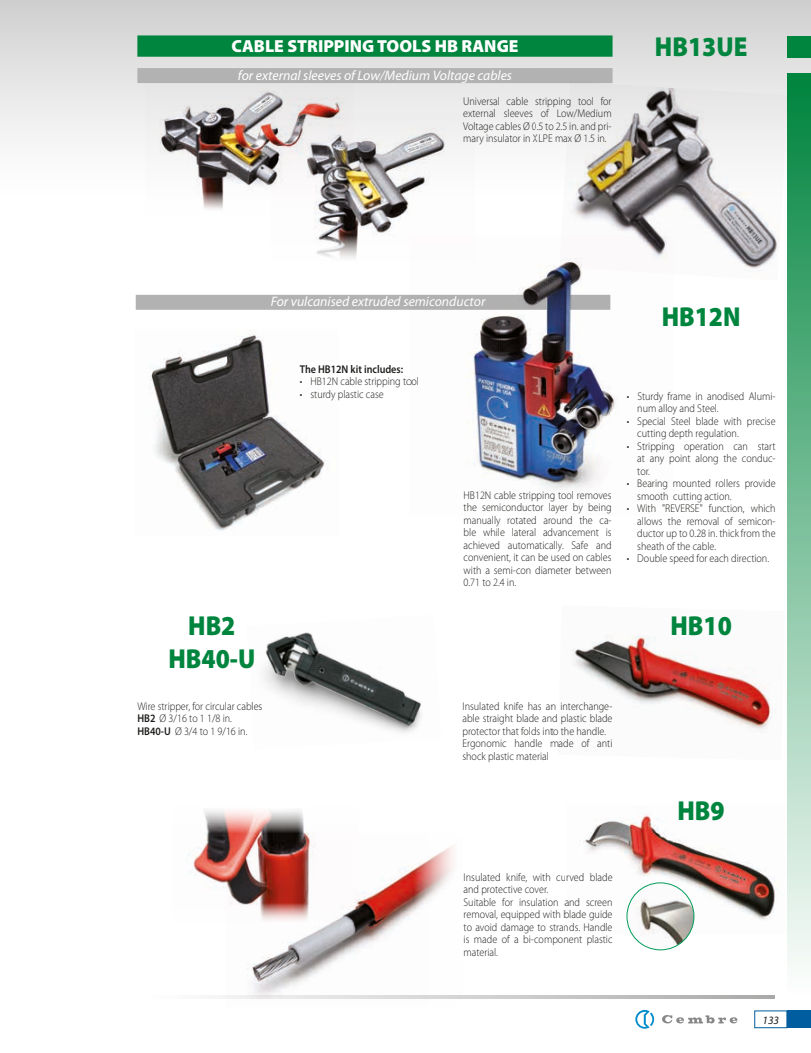
<style>
.page{position:relative;width:811px;height:1053px;background:#fff}
.page>*{position:absolute;margin:0;border:0;box-sizing:border-box;transform-origin:0 0}
.t1{font:900 27.5px/33px "Myriad Pro";color:#00853e;text-align:center;scale:.9 1}
.t2{font:900 17.5px "Myriad Pro";color:#fff}
.t3{font:italic 13.75px "Myriad Pro";color:#fff}
.t4{font:300 11.25px/12.5px "Myriad Pro";color:#1d1d1b;scale:.9 1}
.t5{font:600 11.25px "Myriad Pro";color:#1d1d1b;scale:.9 1}
.t6{font:italic 11.25px "Myriad Pro";color:#1d1d1b}
.s1{font-weight:600}
</style>
<div class="page">
<div style="left:787px;top:1010px;width:24px;height:18px;background:#005d9f"></div>
<svg style="left:223px;top:995px;width:551px;height:3px"></svg>
<div style="left:754px;top:1010px;width:33px;height:18px;border:1px solid #005d9f"></div>
<svg style="left:635px;top:1010px;width:19px;height:18px"></svg>
<svg style="left:662px;top:1015px;width:75px;height:8px"></svg>
<div style="left:0;top:0;width:811px;height:200px;background:linear-gradient(to bottom,#d0d0d0,#fff)"></div>
<div style="left:787px;top:36px;width:24px;height:21px;background:#00853e"></div>
<div style="left:787px;top:74px;width:24px;height:920px;background:linear-gradient(to bottom,#00843d,#fdfdfd)"></div>
<div style="left:137px;top:35px;width:475px;height:22px;background:#00853e"></div>
<div style="left:137px;top:68px;width:475px;height:15px;background:#b2b2b2"></div>
<img style="left:559px;top:81px;width:229px;height:200px">
<img style="left:578px;top:88px;width:200px;height:177px">
<img style="left:145px;top:83px;width:208px;height:117px">
<img style="left:161px;top:93px;width:178px;height:116px">
<img style="left:271px;top:113px;width:203px;height:96px">
<img style="left:306px;top:133px;width:138px;height:125px">
<img style="left:151px;top:335px;width:172px;height:191px">
<div style="left:136px;top:295px;width:474px;height:15px;background:#b2b2b2"></div>
<img style="left:409px;top:236px;width:264px;height:254px">
<img style="left:474px;top:261px;width:141px;height:219px">
<img style="left:263px;top:632px;width:158px;height:101px">
<img style="left:575px;top:638px;width:195px;height:87px">
<img style="left:585px;top:816px;width:189px;height:100px">
<img style="left:627px;top:882px;width:67px;height:67px;border-radius:33px">
<div style="left:626px;top:882px;width:68px;height:68px;border:1px solid #009e59;border-radius:50%"></div>
<img style="left:193px;top:810px;width:115px;height:79px">
<img style="left:225px;top:833px;width:249px;height:166px">
<img style="left:252px;top:833px;width:222px;height:147px">
<h2 class="t2" style="left:231px;top:36px;width:288px">CABLE STRIPPING TOOLS HB RANGE</h2>
<p class="t3" style="left:238px;top:67px;width:276px">for external sleeves of Low/Medium Voltage cables</p>
<p class="t4" style="left:463px;top:95px;width:166px;text-align:justify">Universal cable stripping tool for external sleeves of Low/Medium Voltage cables Ø 0.5 to 2.5 in. and pri&shy;mary insulator in XLPE max Ø 1.5 in.</p>
<h1 class="t1" style="left:655px;top:31px;width:104px">HB13UE</h1>
<p class="t3" style="left:271px;top:294px;width:216px">For vulcanised extruded semiconductor</p>
<h1 class="t1" style="left:661px;top:301px;width:89px">HB12N</h1>
<h1 class="t1" style="left:168px;top:609px;width:98px">HB2<br>HB40-U</h1>
<p class="t5" style="left:300px;top:362px;width:116px">The HB12N kit includes:</p>
<p class="t4" style="left:300px;top:375px;width:134px">• HB12N cable stripping tool</p>
<p class="t4" style="left:300px;top:388px;width:95px">• sturdy plastic case</p>
<p class="t4" style="left:637px;top:390px;width:155px;text-indent:-11px">• Sturdy frame in anodised Alumi&shy;num alloy and Steel.</p>
<p class="t4" style="left:637px;top:415px;width:155px;text-indent:-11px">• Special Steel blade with precise cutting depth regulation.</p>
<p class="t4" style="left:637px;top:440px;width:155px;text-align:justify;text-indent:-11px">• Stripping operation can start at any point along the conduc&shy;tor.</p>
<p class="t4" style="left:637px;top:477px;width:155px;text-indent:-11px">• Bearing mounted rollers provide smooth cutting action.</p>
<p class="t4" style="left:637px;top:502px;width:155px;text-align:justify;text-indent:-11px">• With "REVERSE" function, which allows the removal of semicon&shy;ductor up to 0.28 in. thick from the sheath of the cable.</p>
<p class="t4" style="left:626px;top:552px;width:160px">• Double speed for each direction.</p>
<p class="t4" style="left:463px;top:489px;width:166px;text-align:justify">HB12N cable stripping tool removes the semiconductor layer by being manually rotated around the ca&shy;ble while lateral advancement is achieved automatically. Safe and convenient, it can be used on cables with a semi-con diameter between 0.71 to 2.4 in.</p>
<h1 class="t1" style="left:670px;top:609px;width:70px">HB10</h1>
<p class="t4" style="left:137px;top:700px;width:140px">Wire stripper, for circular cables<br><span class="s1">HB2</span> Ø 3/16 to 1 1/8 in.<br><span class="s1">HB40-U</span> Ø 3/4 to 1 9/16 in.</p>
<p class="t4" style="left:462px;top:700px;width:168px">Insulated knife has an interchange&shy;able straight blade and plastic blade protector that folds into the handle.<br>Ergonomic handle made of anti shock plastic material</p>
<p class="t4" style="left:463px;top:870px;width:167px">Insulated knife, with curved blade and protective cover.<br>Suitable for insulation and screen removal, equipped with blade guide to avoid damage to strands. Handle is made of a bi-component plastic material.</p>
<h1 class="t1" style="left:677px;top:794px;width:54px">HB9</h1>
<p class="t6" style="left:762px;top:1013px;width:18px">133</p>
</div>
